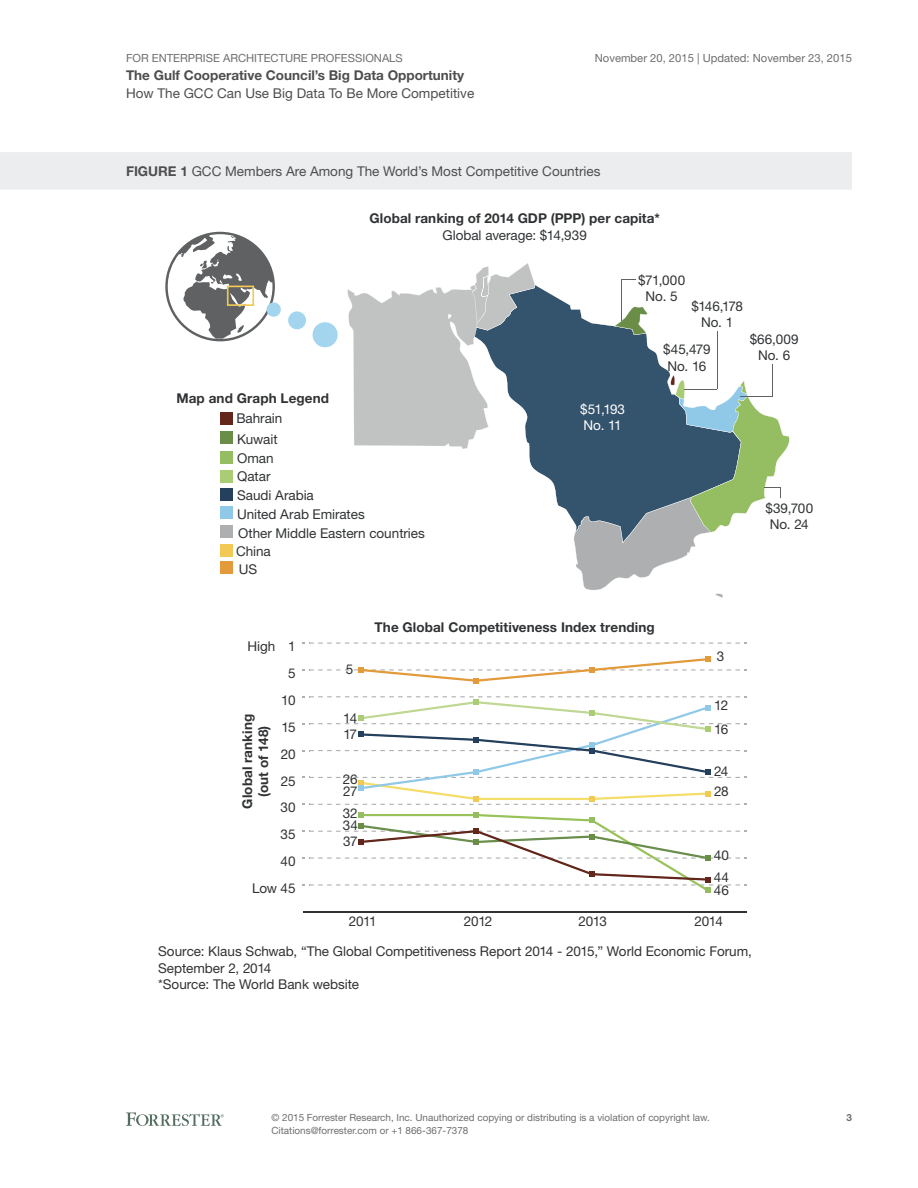
<style>
.page{position:relative;width:918px;height:1188px;background:#fff}
.page>*{position:absolute;margin:0;border:0;box-sizing:border-box;transform-origin:0 0}
.t1{font:13.5px/16.5px "Helvetica Neue LT Std";letter-spacing:-.005em;color:#303234;text-align:center}
.t2{font:700 13.5px/16.2px "Helvetica Neue LT Std";letter-spacing:.005em;color:#303234;text-align:center}
.t3{font:13.5px "Helvetica Neue LT Std";color:#4e4e50}
.t4{font:700 13.5px "Helvetica Neue LT Std";color:#4e4e50}
.t5{font:13.5px/16.5px "Helvetica Neue LT Std";letter-spacing:-.06em;color:#fff}
.t6{font:11.25px "Helvetica Neue LT Std";color:#6d6e70}
.t7{font:9.9px/12.8px "Helvetica Neue LT Std";color:#6d6e70}
.t8{font:700 9.9px "Helvetica Neue LT Std";color:#6d6e70}
.s1{font-weight:700}
</style>
<div class="page">
<svg style="left:126px;top:1112px;width:98px;height:14px"></svg>
<div style="left:0;top:152px;width:852px;height:38px;background:#ecedee"></div>
<svg style="left:529px;top:285px;width:141px;height:237px;fill:#34536c"></svg>
<svg style="left:614px;top:306px;width:38px;height:29px"></svg>
<svg style="left:347px;top:263px;width:188px;height:186px"></svg>
<div style="left:221px;top:412px;width:12px;height:12px;background:#62261b"></div>
<div style="left:221px;top:431px;width:12px;height:13px;background:#6a8e47"></div>
<div style="left:221px;top:451px;width:12px;height:12px;background:#95bd61"></div>
<div style="left:221px;top:470px;width:12px;height:13px;background:#a9cc74"></div>
<div style="left:221px;top:488px;width:12px;height:13px;background:#24405c"></div>
<div style="left:221px;top:506px;width:12px;height:13px;background:#90c9e8"></div>
<svg style="left:165px;top:232px;width:110px;height:109px"></svg>
<div style="left:267px;top:302px;width:14px;height:15px;background:#a3d5ef;border-radius:50%"></div>
<div style="left:288px;top:311px;width:18px;height:18px;background:#a3d5ef;border-radius:50%"></div>
<div style="left:313px;top:322px;width:25px;height:25px;background:#a3d5ef;border-radius:50%"></div>
<hr style="left:717px;top:331px;width:1px;height:58px;background:#5f6162">
<hr style="left:772px;top:364px;width:1px;height:32px;background:#5f6162">
<svg style="left:574px;top:375px;width:216px;height:223px"></svg>
<hr style="left:303px;top:911px;width:443px;height:1px;background:#303234">
<svg style="left:303px;top:643px;width:444px;height:1px"></svg>
<svg style="left:303px;top:656px;width:444px;height:28px"></svg>
<svg style="left:303px;top:696px;width:444px;height:109px"></svg>
<svg style="left:303px;top:812px;width:444px;height:81px"></svg>
<div style="left:221px;top:562px;width:12px;height:12px;background:#e29a3b"></div>
<div style="left:220px;top:544px;width:13px;height:13px;background:#f2c955"></div>
<hr style="left:621px;top:280px;width:1px;height:41px;background:#5f6162">
<svg style="left:621px;top:279px;width:15px;height:1px"></svg>
<div style="left:221px;top:526px;width:12px;height:12px;background:#aeafb0"></div>
<p class="t6" style="left:126px;top:51px;width:278px">For Enterprise Architecture Professionals</p>
<p class="t4" style="left:126px;top:67px;width:340px">The Gulf Cooperative Council’s Big Data Opportunity</p>
<p class="t3" style="left:126px;top:85px;width:350px">How The GCC Can Use Big Data To Be More Competitive</p>
<p class="t6" style="left:595px;top:51px;width:259px">November 20, 2015 | Updated: November 23, 2015</p>
<p class="t3" style="left:126px;top:163px;width:476px"><span class="s1">FIGURE 1</span> GCC Members Are Among The World’s Most Competitive Countries</p>
<p class="t2" style="left:369px;top:210px;width:292px">Global ranking of 2014 GDP (PPP) per capita*</p>
<p class="t2" style="left:176px;top:390px;width:154px">Map and Graph Legend</p>
<p class="t1" style="left:236px;top:408px;width:48px;line-height:20.2px;text-align:left">Bahrain<br>Kuwait<br>Oman</p>
<p class="t1" style="left:237px;top:468px;width:35px">Qatar</p>
<p class="t1" style="left:237px;top:506px;width:129px">United Arab Emirates</p>
<p class="t1" style="left:237px;top:486px;width:78px">Saudi Arabia</p>
<p class="t1" style="left:238px;top:524px;width:188px">Other Middle Eastern countries</p>
<p class="t1" style="left:236px;top:543px;width:36px;line-height:17.2px;text-align:left">China<br>US</p>
<p class="t1" style="left:443px;top:227px;width:146px">Global average: $14,939</p>
<p class="t5" style="left:580px;top:401px;width:46px">$51,193<br>No. 11</p>
<p class="t1" style="left:638px;top:272px;width:49px">$71,000<br>No. 5</p>
<p class="t1" style="left:691px;top:298px;width:53px">$146,178<br>No. 1</p>
<p class="t1" style="left:663px;top:341px;width:49px">$45,479<br>No. 16</p>
<p class="t1" style="left:750px;top:330px;width:50px">$66,009<br>No. 6</p>
<p class="t1" style="left:765px;top:499px;width:49px">$39,700<br>No. 24</p>
<p class="t1" style="left:247px;top:638px;width:29px">High</p>
<p class="t1" style="left:288px;top:638px;width:9px">1</p>
<p class="t1" style="left:288px;top:665px;width:9px">5</p>
<p class="t1" style="left:281px;top:692px;width:16px">10</p>
<p class="t2" style="left:239px;top:809px;width:96px;rotate:-90deg">Global ranking (out of 148)</p>
<p class="t1" style="left:281px;top:719px;width:16px">15</p>
<p class="t1" style="left:281px;top:745px;width:16px">20</p>
<p class="t1" style="left:281px;top:772px;width:16px">25</p>
<p class="t1" style="left:281px;top:799px;width:17px">30</p>
<p class="t1" style="left:281px;top:826px;width:16px">35</p>
<p class="t1" style="left:281px;top:853px;width:16px">40</p>
<p class="t1" style="left:252px;top:880px;width:45px">Low 45</p>
<p class="t1" style="left:346px;top:661px;width:9px">5</p>
<p class="t1" style="left:343px;top:710px;width:15px">14</p>
<p class="t1" style="left:343px;top:725px;width:15px">17</p>
<p class="t1" style="left:343px;top:773px;width:16px;line-height:12px;text-align:left">26<br>27</p>
<p class="t1" style="left:343px;top:805px;width:16px">32</p>
<p class="t1" style="left:343px;top:817px;width:17px">34</p>
<p class="t1" style="left:343px;top:833px;width:16px">37</p>
<p class="t2" style="left:375px;top:619px;width:282px">The Global Competitiveness Index trending</p>
<p class="t1" style="left:717px;top:648px;width:9px">3</p>
<p class="t1" style="left:714px;top:697px;width:16px">12</p>
<p class="t1" style="left:714px;top:721px;width:16px">16</p>
<p class="t1" style="left:714px;top:762px;width:16px">24</p>
<p class="t1" style="left:714px;top:783px;width:16px">28</p>
<p class="t1" style="left:714px;top:847px;width:16px">40</p>
<p class="t1" style="left:714px;top:869px;width:17px">44</p>
<p class="t1" style="left:714px;top:882px;width:16px">46</p>
<p class="t1" style="left:349px;top:913px;width:29px">2011</p>
<p class="t1" style="left:464px;top:913px;width:30px">2012</p>
<p class="t1" style="left:579px;top:913px;width:30px">2013</p>
<p class="t1" style="left:695px;top:913px;width:30px">2014</p>
<p class="t1" style="left:158px;top:943px;width:595px;text-align:left">Source: Klaus Schwab, “The Global Competitiveness Report 2014 - 2015,” World Economic Forum,<br>September 2, 2014<br>*Source: The World Bank website</p>
<p class="t7" style="left:272px;top:1111px;width:440px">© 2015 Forrester Research, I nc. Unauthorized copying or distributing is a violation of copyright law.<br>Citations@forrester.com or +1 866-367-7378</p>
<p class="t8" style="left:846px;top:1112px;width:7px">3</p>
</div>
